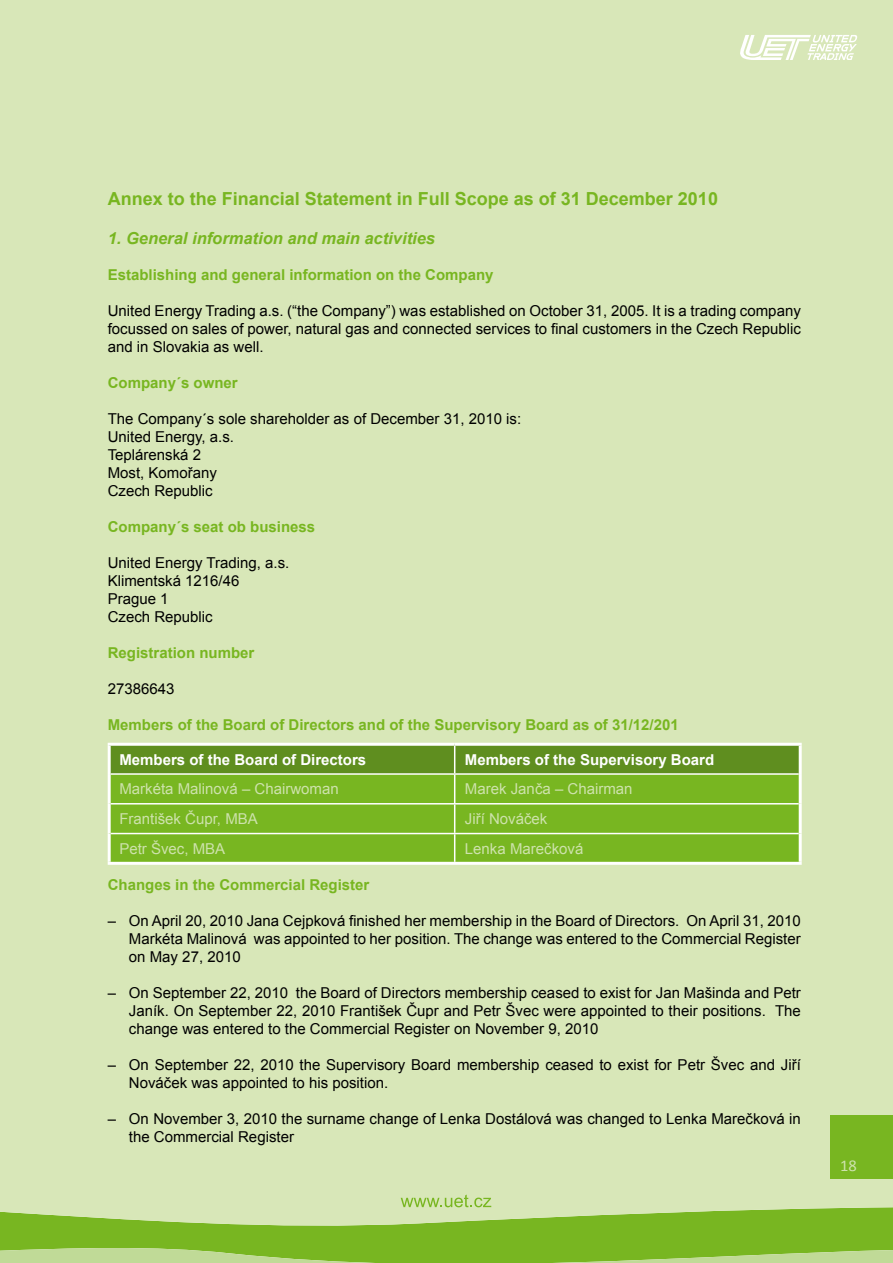
<style>
.page{position:relative;width:893px;height:1263px;background:#fff}
.page>*{position:absolute;margin:0;border:0;box-sizing:border-box;transform-origin:0 0}
.t1{font:700 18px "Arial";color:#78b621}
.t2{font:italic 700 16.5px "Arial";color:#78b621}
.t3{font:16.5px "Calibri";color:#cde2ac}
.t4{font:15px/18px "Arial";color:#000}
.t5{font:700 15px "Arial";color:#78b621}
.t6{font:15px "Arial";color:#cde2ac}
.t7{font:700 15px "Arial";color:#fff}
</style>
<div class="page">
<div style="left:0;top:1230px;width:893px;height:15px;background:#78b621"></div>
<svg style="left:0;top:1245px;width:893px;height:18px"></svg>
<div style="left:0;top:0;width:893px;height:1230px;background:#d8e7b8"></div>
<svg style="left:738px;top:35px;width:119px;height:25px"></svg>
<div style="left:831px;top:1115px;width:62px;height:64px;background:#78b621"></div>
<svg style="left:401px;top:1195px;width:90px;height:12px"></svg>
<svg style="left:111px;top:746px;width:688px;height:116px"></svg>
<hr style="left:108px;top:743px;width:347px;height:3px;background:#fff">
<hr style="left:108px;top:746px;width:3px;height:28px;background:#fff">
<hr style="left:455px;top:743px;width:347px;height:3px;background:#fff">
<hr style="left:799px;top:746px;width:3px;height:28px;background:#fff">
<hr style="left:108px;top:774px;width:3px;height:30px;background:#fff">
<hr style="left:799px;top:774px;width:3px;height:30px;background:#fff">
<hr style="left:108px;top:804px;width:3px;height:30px;background:#fff">
<hr style="left:799px;top:804px;width:3px;height:30px;background:#fff">
<hr style="left:108px;top:834px;width:3px;height:28px;background:#fff">
<hr style="left:799px;top:834px;width:3px;height:28px;background:#fff">
<hr style="left:108px;top:862px;width:694px;height:3px;background:#fff">
<p class="t1" style="left:108px;top:188px;width:612px">Annex to the Financial Statement in Full Scope as of 31 December 2010</p>
<p class="t2" style="left:108px;top:229px;width:329px">1. General information and main activities</p>
<p class="t5" style="left:108px;top:267px;width:387px">Establishing and general information on the Company</p>
<p class="t4" style="left:108px;top:302px;width:695px;text-align:justify">United Energy Trading a.s. (“the Company”) was established on October 31, 2005. It is a trading company focussed on sales of power, natural gas and connected services to final customers in the Czech Republic and in Slovakia as well.</p>
<p class="t5" style="left:108px;top:375px;width:132px">Company´s owner</p>
<p class="t4" style="left:108px;top:410px;width:415px">The Company´s sole shareholder as of December 31, 2010 is:<br>United Energy, a.s.<br>Teplárenská 2<br>Most, Komořany<br>Czech Republic</p>
<p class="t5" style="left:108px;top:519px;width:209px">Company´s seat ob business</p>
<p class="t4" style="left:108px;top:554px;width:183px">United Energy Trading, a.s.<br>Klimentská 1216/46<br>Prague 1<br>Czech Republic</p>
<p class="t5" style="left:108px;top:645px;width:148px">Registration number</p>
<p class="t4" style="left:108px;top:680px;width:68px">27386643</p>
<p class="t5" style="left:108px;top:717px;width:572px">Members of the Board of Directors and of the Supervisory Board as of 31/12/201</p>
<p class="t7" style="left:119px;top:751px;width:248px">Members of the Board of Directors</p>
<p class="t7" style="left:465px;top:751px;width:251px">Members of the Supervisory Board</p>
<p class="t6" style="left:119px;top:781px;width:221px">Markéta Malinová – Chairwoman</p>
<p class="t6" style="left:465px;top:781px;width:169px">Marek Janča – Chairman</p>
<p class="t6" style="left:119px;top:811px;width:140px">František Čupr, MBA</p>
<p class="t6" style="left:465px;top:811px;width:84px">Jiří Nováček</p>
<p class="t6" style="left:119px;top:840px;width:107px">Petr Švec, MBA</p>
<p class="t6" style="left:465px;top:840px;width:120px">Lenka Marečková</p>
<p class="t5" style="left:108px;top:876px;width:263px">Changes in the Commercial Register</p>
<p class="t4" style="left:129px;top:912px;width:673px;text-align:justify;text-indent:-21px">– On April 20, 2010 Jana Cejpková finished her membership in the Board of Directors. On April 31, 2010<br>Markéta Malinová was appointed to her position. The change was entered to the Commercial Register on May 27, 2010</p>
<p class="t4" style="left:129px;top:984px;width:673px;text-align:justify;text-indent:-21px">– On September 22, 2010 the Board of Directors membership ceased to exist for Jan Mašinda and Petr Janík. On September 22, 2010 František Čupr and Petr Švec were appointed to their positions. The change was entered to the Commercial Register on November 9, 2010</p>
<p class="t4" style="left:129px;top:1056px;width:673px;text-indent:-21px">– On September 22, 2010 the Supervisory Board membership ceased to exist for Petr Švec and Jiří<br>Nováček was appointed to his position.</p>
<p class="t4" style="left:129px;top:1110px;width:673px;text-indent:-21px">– On November 3, 2010 the surname change of Lenka Dostálová was changed to Lenka Marečková in the Commercial Register</p>
<p class="t3" style="left:840px;top:1159px;width:18px">18</p>
</div>
